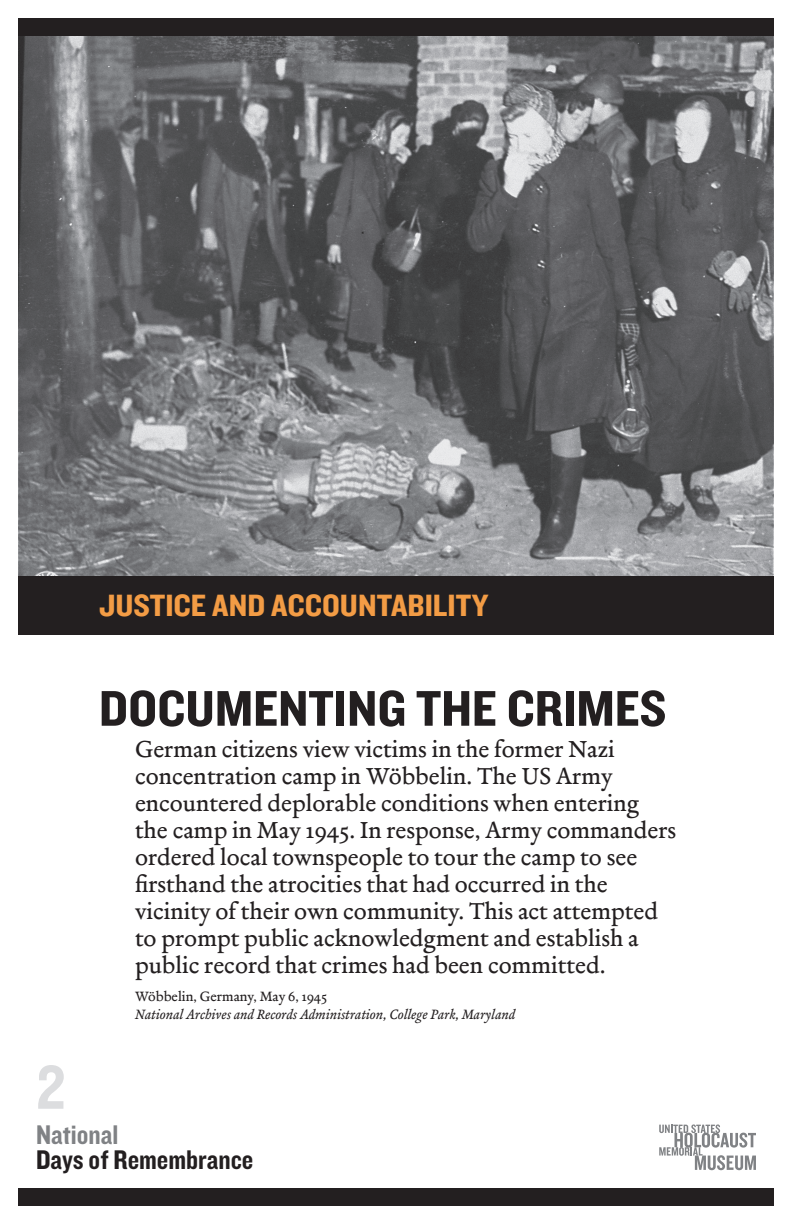
<style>
.page{position:relative;width:792px;height:1224px;background:#fff}
.page>*{position:absolute;margin:0;border:0;box-sizing:border-box;transform-origin:0 0}
.t1{font:64px "Knockout 50 Welterweight";color:#dcdddf}
.t2{font:52px "Knockout 50 Welterweight";color:#231f20;scale:1.07 1}
.t3{font:32px "Knockout 50 Welterweight";color:#f39c45;scale:1.07 1}
.t4{font:28px "Knockout 50 Welterweight";color:#231f20}
.t5{font:28px "Knockout 50 Welterweight";color:#808285}
.t6{font:24px/27px "Merlo Roman Osf";color:#231f20}
.t7{font:14px "Merlo Italic Osf";color:#231f20}
.t8{font:14px "Merlo Roman Osf";color:#231f20}
</style>
<div class="page">
<div style="left:18px;top:1188px;width:756px;height:18px;background:#231f20"></div>
<div style="left:18px;top:18px;width:756px;height:18px;background:#231f20"></div>
<svg style="left:659px;top:1124px;width:97px;height:46px"></svg>
<div style="left:18px;top:576px;width:756px;height:59px;background:#231f20"></div>
<img style="left:18px;top:36px;width:756px;height:540px">
<h3 class="t3" style="left:99px;top:584px;width:365px">justice AND ACCOUNTABILITY</h3>
<h2 class="t2" style="left:99px;top:674px;width:83px">DOCUME</h2>
<h2 class="t2" style="left:278px;top:674px;width:291px">NTING THE CRIMES</h2>
<p class="t6" style="left:135px;top:737px;width:543px">German citizens view victims in the former Nazi concentration camp in Wöbbelin. The US Army encountered deplorable conditions when entering the camp in May 1945. In response, Army commanders ordered local townspeople to tour the camp to see firsthand the atrocities that had occurred in the vicinity of their own community. This act attempted to prompt public acknowledgment and establish a public record that crimes had been committed.</p>
<p class="t8" style="left:135px;top:989px;width:194px">Wöbbelin, Germany, May 6, 1945</p>
<p class="t7" style="left:135px;top:1006px;width:382px">National Archives and Records Administration, College Park, Maryland</p>
<h1 class="t1" style="left:36px;top:1045px;width:31px">2</h1>
<p class="t5" style="left:36px;top:1116px;width:84px">National</p>
<p class="t4" style="left:36px;top:1141px;width:219px">Days of Remembrance</p>
</div>
